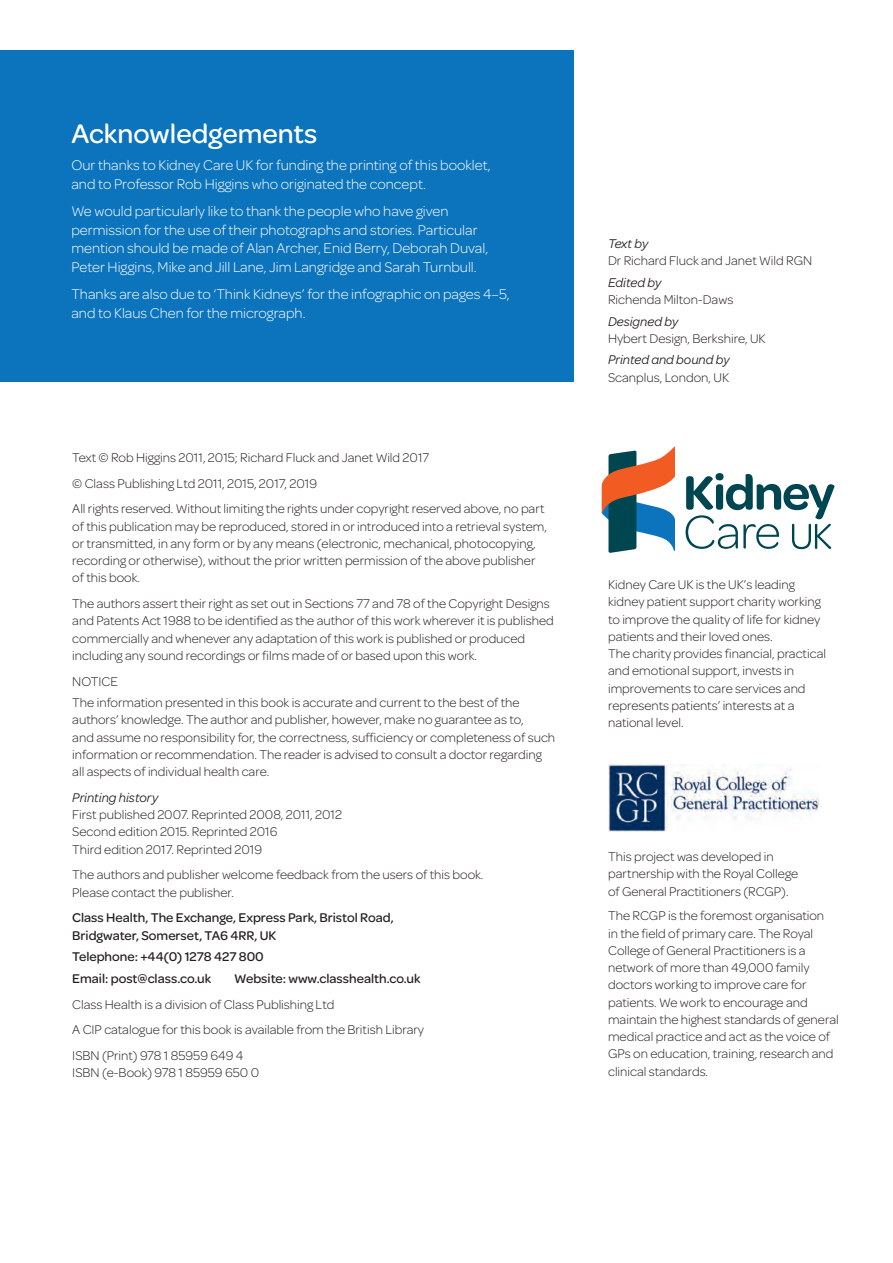
<style>
.page{position:relative;width:893px;height:1263px;background:#fff}
.page>*{position:absolute;margin:0;border:0;box-sizing:border-box;transform-origin:0 0}
.t1{font:500 28.5px "Omnes";color:#fff}
.t2{font:300 15px/18.8px "Omnes";color:#fff}
.t3{font:300 13.5px/17.2px "Omnes";color:#231f20}
.t4{font:500 13.5px/17.2px "Omnes";color:#231f20}
.t5{font:italic 13.5px "Omnes";color:#231f20}
</style>
<div class="page">
<hr style="left:892px;top:85px;width:1px;height:297px;background:#5ac6cc">
<svg style="left:892px;top:85px;width:1px;height:71px"></svg>
<div style="left:0;top:50px;width:574px;height:332px;background:#0c74bc"></div>
<svg style="left:686px;top:473px;width:149px;height:76px"></svg>
<svg style="left:602px;top:447px;width:73px;height:106px"></svg>
<img style="left:608px;top:764px;width:211px;height:67px">
<h1 class="t1" style="left:71px;top:117px;width:247px">Acknowledgements</h1>
<p class="t2" style="left:71px;top:155px;width:421px">Our thanks to Kidney Care UK for funding the printing of this booklet, and to Professor Rob Higgins who originated the concept.</p>
<p class="t2" style="left:71px;top:201px;width:418px">We would particularly like to thank the people who have given permission for the use of their photographs and stories. Particular mention should be made of Alan Archer, Enid Berry, Deborah Duval, Peter Higgins, Mike and Jill Lane, Jim Langridge and Sarah Turnbull.</p>
<p class="t2" style="left:71px;top:285px;width:440px">Thanks are also due to ‘Think Kidneys’ for the infographic on pages 4–5, and to Klaus Chen for the micrograph.</p>
<p class="t3" style="left:72px;top:444px;width:474px;line-height:25.8px">Text © Rob Higgins 2011, 2015; Richard Fluck and Janet Wild 2017<br>© Class Publishing Ltd 2011, 2015, 2017, 2019<br>All rights reserved. Without limiting the rights under copyright reserved above, no part</p>
<p class="t3" style="left:72px;top:517px;width:476px">of this publication may be reproduced, stored in or introduced into a retrieval system, or transmitted, in any form or by any means (electronic, mechanical, photocopying, recording or otherwise), without the prior written permission of the above publisher of this book.</p>
<p class="t3" style="left:72px;top:595px;width:483px">The authors assert their right as set out in Sections 77 and 78 of the Copyright Designs and Patents Act 1988 to be identified as the author of this work wherever it is published commercially and whenever any adaptation of this work is published or produced including any sound recordings or films made of or based upon this work.</p>
<p class="t3" style="left:72px;top:670px;width:449px;line-height:21.5px">NOTICE<br>The information presented in this book is accurate and current to the best of the</p>
<p class="t3" style="left:72px;top:711px;width:484px">authors’ knowledge. The author and publisher, however, make no guarantee as to,<br>and assume no responsibility for, the correctness, sufficiency or completeness of such information or recommendation. The reader is advised to consult a doctor regarding all aspects of individual health care.</p>
<p class="t5" style="left:72px;top:790px;width:88px">Printing history</p>
<p class="t3" style="left:72px;top:806px;width:271px">First published 2007. Reprinted 2008, 2011, 2012<br>Second edition 2015. Reprinted 2016<br>Third edition 2017. Reprinted 2019</p>
<p class="t3" style="left:72px;top:866px;width:413px">The authors and publisher welcome feedback from the users of this book.<br>Please contact the publisher.</p>
<p class="t4" style="left:72px;top:909px;width:323px">Class Health, The Exchange, Express Park, Bristol Road,<br>Bridgwater, Somerset, TA6 4RR, UK</p>
<p class="t4" style="left:72px;top:946px;width:193px;line-height:21.5px">Telephone: +44(0) 1278 427 800<br>Email: post@class.co.uk</p>
<p class="t4" style="left:234px;top:970px;width:188px">Website: www.classhealth.co.uk</p>
<p class="t3" style="left:72px;top:991px;width:353px;line-height:25.8px">Class Health is a division of Class Publishing Ltd<br>A CIP catalogue for this book is available from the British Library<br>ISBN (Print) 978 1 85959 649 4</p>
<p class="t3" style="left:72px;top:1064px;width:188px">ISBN (e-Book) 978 1 85959 650 0</p>
<p class="t5" style="left:608px;top:236px;width:42px">Text by</p>
<p class="t3" style="left:608px;top:252px;width:206px">Dr Richard Fluck and Janet Wild RGN</p>
<p class="t5" style="left:608px;top:275px;width:55px">Edited by</p>
<p class="t3" style="left:608px;top:291px;width:127px">Richenda Milton-Daws</p>
<p class="t5" style="left:608px;top:314px;width:72px">Designed by</p>
<p class="t3" style="left:608px;top:330px;width:159px">Hybert Design, Berkshire, UK</p>
<p class="t5" style="left:608px;top:352px;width:123px">Printed and bound by</p>
<p class="t3" style="left:608px;top:369px;width:123px">Scanplus, London, UK</p>
<p class="t3" style="left:608px;top:576px;width:219px">Kidney Care UK is the UK’s leading kidney patient support charity working to improve the quality of life for kidney patients and their loved ones.<br>The charity provides financial, practical and emotional support, invests in improvements to care services and represents patients’ interests at a national level.</p>
<p class="t3" style="left:608px;top:848px;width:192px">This project was developed in partnership with the Royal College of General Practitioners (RCGP).</p>
<p class="t3" style="left:608px;top:907px;width:232px">The RCGP is the foremost organisation<br>in the field of primary care. The Royal College of General Practitioners is a network of more than 49,000 family doctors working to improve care for patients. We work to encourage and maintain the highest standards of general medical practice and act as the voice of GPs on education, training, research and clinical standards.</p>
</div>
